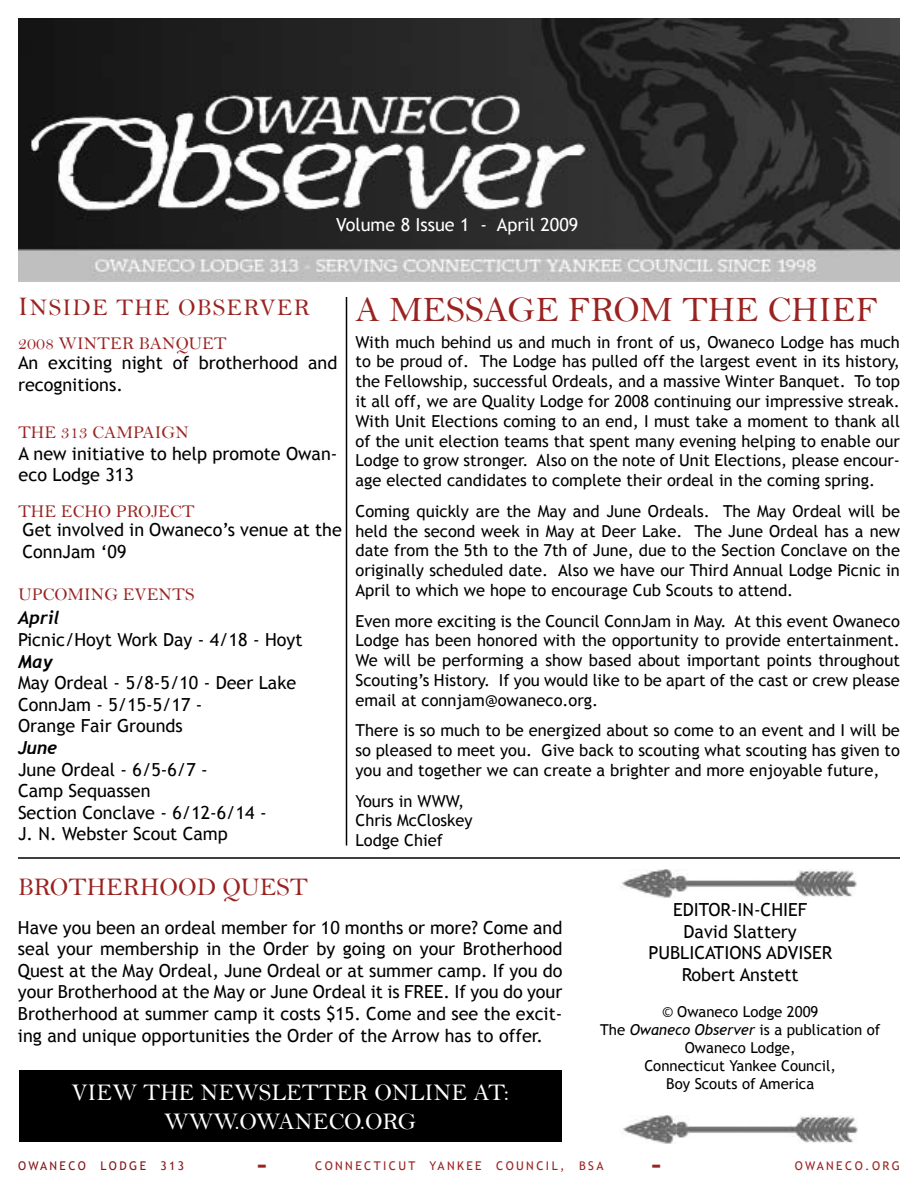
<style>
.page{position:relative;width:918px;height:1188px;background:#fff}
.page>*{position:absolute;margin:0;border:0;box-sizing:border-box;transform-origin:0 0}
.t1{font:37.5px "Trebuchet MS";color:#992321}
.t2{font:36px "Bell";color:#992321}
.t3{font:25.5px "Bell";color:#992321}
.t4{font:24px/28.8px "Bell";color:#fff;text-align:center}
.t5{font:24px "Bell";letter-spacing:.05em;color:#992321}
.t6{font:18px/21.6px "Trebuchet MS";color:#000}
.t7{font:18px "Bell";color:#992321}
.t8{font:18px "Trebuchet MS";color:#fff}
.t9{font:italic 700 18px "Trebuchet";color:#000}
.t10{font:16.5px/19.8px "Trebuchet MS";color:#000;text-align:justify}
.t11{font:15px/18px "Trebuchet MS";color:#000;text-align:center}
.t12{font:12px "Trebuchet MS";letter-spacing:.2em;color:#992321}
.t13{font:12px "Trebuchet MS";letter-spacing:.2em;color:#82161b}
.s1{font-size:27px}
.s2{font-style:italic}
</style>
<div class="page">
<img style="left:18px;top:18px;width:882px;height:264px">
<img style="left:621px;top:870px;width:236px;height:27px">
<img style="left:622px;top:1116px;width:236px;height:27px">
<hr style="left:18px;top:857px;width:882px;height:2px;background:#000">
<hr style="left:346px;top:297px;width:1px;height:549px;background:#000">
<div style="left:19px;top:1071px;width:543px;height:71px;background:#000"></div>
<p class="t8" style="left:336px;top:214px;width:243px">Volume 8 Issue 1 - April 2009</p>
<h3 class="t5" style="left:18px;top:293px;width:294px"><span class="s1">I</span>NSIDE THE OBSERVER</h3>
<h2 class="t2" style="left:356px;top:288px;width:524px">A MESSAGE FROM THE CHIEF</h2>
<p class="t7" style="left:18px;top:332px;width:210px">2008 WINTER BANQUET</p>
<p class="t6" style="left:18px;top:352px;width:321px">An exciting night of brotherhood and recognitions.</p>
<p class="t7" style="left:18px;top:421px;width:172px">THE 313 CAMPAIGN</p>
<p class="t6" style="left:19px;top:443px;width:320px">A new initiative to help promote Owan&shy;eco Lodge 313</p>
<p class="t7" style="left:18px;top:501px;width:178px">THE ECHO PROJECT</p>
<p class="t6" style="left:22px;top:519px;width:321px">Get involved in Owaneco’s venue at the<br>ConnJam ‘09</p>
<p class="t7" style="left:18px;top:584px;width:178px">UPCOMING EVENTS</p>
<p class="t9" style="left:18px;top:607px;width:43px">April</p>
<p class="t6" style="left:18px;top:629px;width:286px">Picnic/Hoyt Work Day - 4/18 - Hoyt</p>
<p class="t9" style="left:18px;top:650px;width:36px">May</p>
<p class="t6" style="left:18px;top:672px;width:280px">May Ordeal - 5/8-5/10 - Deer Lake<br>ConnJam - 5/15-5/17 -<br>Orange Fair Grounds</p>
<p class="t9" style="left:18px;top:737px;width:41px">June</p>
<p class="t6" style="left:18px;top:759px;width:250px">June Ordeal - 6/5-6/7 -<br>Camp Sequassen<br>Section Conclave - 6/12-6/14 -<br>J. N. Webster Scout Camp</p>
<p class="t10" style="left:356px;top:332px;width:546px">With much behind us and much in front of us, Owaneco Lodge has much to be proud of. The Lodge has pulled off the largest event in its history, the Fellowship, successful Ordeals, and a massive Winter Banquet. To top it all off, we are Quality Lodge for 2008 continuing our impressive streak.<br>With Unit Elections coming to an end, I must take a moment to thank all of the unit election teams that spent many evening helping to enable our Lodge to grow stronger. Also on the note of Unit Elections, please encour&shy;age elected candidates to complete their ordeal in the coming spring.</p>
<p class="t10" style="left:356px;top:501px;width:546px">Coming quickly are the May and June Ordeals. The May Ordeal will be held the second week in May at Deer Lake. The June Ordeal has a new date from the 5th to the 7th of June, due to the Section Conclave on the originally scheduled date. Also we have our Third Annual Lodge Picnic in April to which we hope to encourage Cub Scouts to attend.</p>
<p class="t10" style="left:356px;top:611px;width:546px">Even more exciting is the Council ConnJam in May. At this event Owaneco Lodge has been honored with the opportunity to provide entertainment.<br>We will be performing a show based about important points throughout Scouting’s History. If you would like to be apart of the cast or crew please email at connjam@owaneco.org.</p>
<p class="t10" style="left:356px;top:721px;width:546px">There is so much to be energized about so come to an event and I will be so pleased to meet you. Give back to scouting what scouting has given to you and together we can create a brighter and more enjoyable future,</p>
<p class="t10" style="left:356px;top:791px;width:119px;text-align:left">Yours in WWW,<br>Chris McCloskey<br>Lodge Chief</p>
<h3 class="t3" style="left:18px;top:872px;width:292px">BROTHERHOOD QUEST</h3>
<p class="t6" style="left:18px;top:917px;width:546px;text-align:justify">Have you been an ordeal member for 10 months or more? Come and seal your membership in the Order by going on your Brotherhood Quest at the May Ordeal, June Ordeal or at summer camp. If you do your Brotherhood at the May or June Ordeal it is FREE. If you do your Brotherhood at summer camp it costs $15. Come and see the excit&shy;ing and unique opportunities the Order of the Arrow has to offer.</p>
<h3 class="t4" style="left:71px;top:1078px;width:439px">VIEW THE NEWSLETTER ONLINE AT:<br>WWW.OWANECO.ORG</h3>
<p class="t6" style="left:648px;top:899px;width:185px;text-align:center">EDITOR-IN-CHIEF<br>David Slattery<br>PUBLICATIONS ADVISER<br>Robert Anstett</p>
<p class="t11" style="left:600px;top:1003px;width:282px">© Owaneco Lodge 2009<br>The <span class="s2">Owaneco Observer</span> is a publication of<br>Owaneco Lodge,<br>Connecticut Yankee Council,<br>Boy Scouts of America</p>
<p class="t13" style="left:18px;top:1159px;width:168px">OWANECO LODGE 313</p>
<h1 class="t1" style="left:255px;top:1141px;width:15px">-</h1>
<p class="t12" style="left:315px;top:1159px;width:290px">CONNECTICUT YANKEE COUNCIL, BSA</p>
<h1 class="t1" style="left:650px;top:1141px;width:15px">-</h1>
<p class="t12" style="left:795px;top:1159px;width:107px">OWANECO.ORG</p>
</div>
